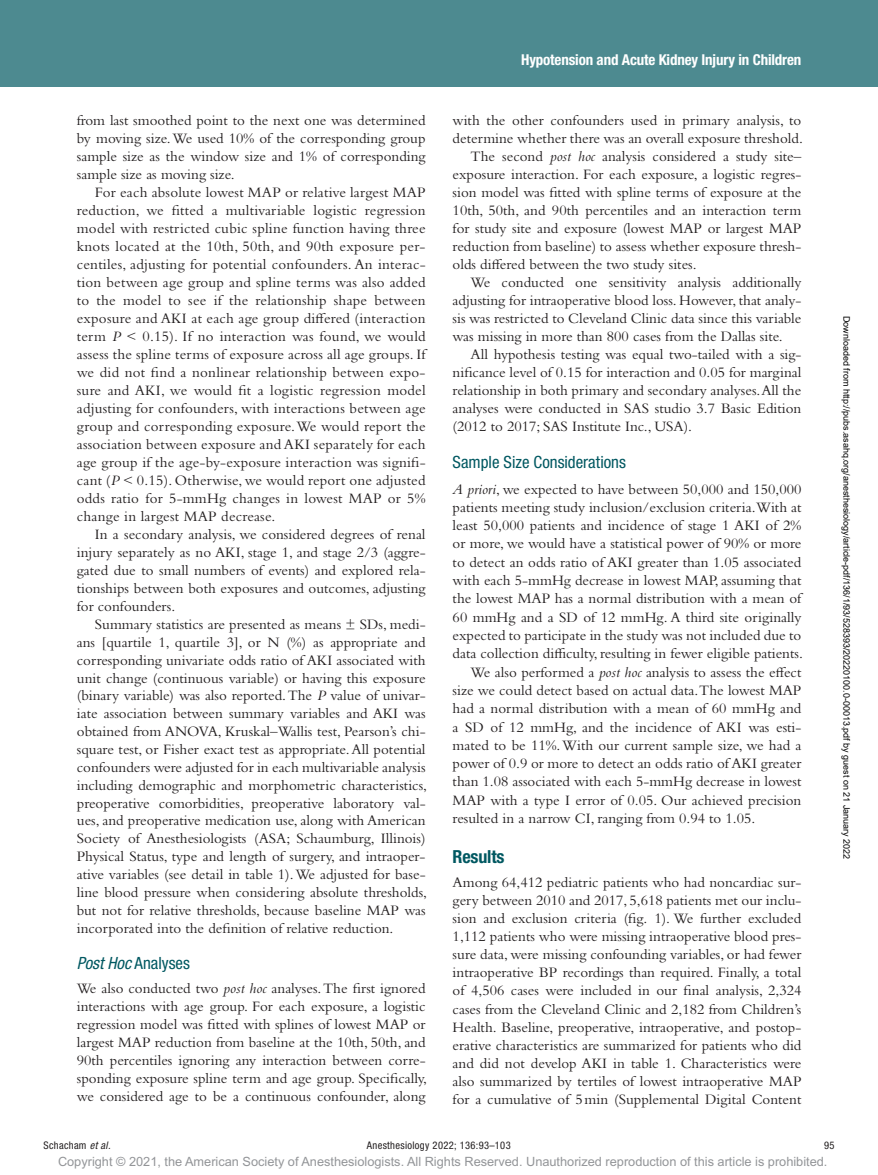
<style>
.page{position:relative;width:878px;height:1175px;background:#fff}
.page>*{position:absolute;margin:0;border:0;box-sizing:border-box;transform-origin:0 0}
.t1{font:700 condensed 18px "Helvetica Neue LT Std";color:#005861}
.t2{font:condensed 16.8px "Helvetica Neue LT Std";color:#005861}
.t3{font:15px/18px "Bembo Std";color:#231f20;text-align:justify}
.t4{font:700 condensed 15px "Helvetica Neue LT Std";letter-spacing:-.01em;color:#fff}
.t5{font:12.75px "Arial MT Std";color:#939598}
.t6{font:condensed 10.5px "Helvetica Neue LT Std";letter-spacing:.03em;color:#231f20}
.t7{font:9px "Arial";color:#000}
.s1{font-style:italic}
</style>
<div class="page">
<div style="left:0;top:0;width:878px;height:86px;background:#4d8a90"></div>
<p class="t3" style="left:77px;top:111px;width:350px">from last smoothed point to the next one was determined by moving size. We used 10% of the corresponding group sample size as the window size and 1% of corresponding sample size as moving size.</p>
<p class="t3" style="left:77px;top:183px;width:350px;text-indent:18px">For each absolute lowest MAP or relative largest MAP reduction, we fitted a multivariable logistic regression model with restricted cubic spline function having three knots located at the 10th, 50th, and 90th exposure per&shy;centiles, adjusting for potential confounders. An interac&shy;tion between age group and spline terms was also added to the model to see if the relationship shape between exposure and AKI at each age group differed (interaction term <span class="s1">P</span> &lt; 0.15). If no interaction was found, we would assess the spline terms of exposure across all age groups. If we did not find a nonlinear relationship between expo&shy;sure and AKI, we would fit a logistic regression model adjusting for confounders, with interactions between age group and corresponding exposure. We would report the association between exposure and AKI separately for each age group if the age-by-exposure interaction was signifi&shy;cant (<span class="s1">P</span> &lt; 0.15). Otherwise, we would report one adjusted odds ratio for 5-mmHg changes in lowest MAP or 5% change in largest MAP decrease.</p>
<p class="t3" style="left:77px;top:525px;width:350px;text-indent:18px">In a secondary analysis, we considered degrees of renal injury separately as no AKI, stage 1, and stage 2/3 (aggre&shy;gated due to small numbers of events) and explored rela&shy;tionships between both exposures and outcomes, adjusting for confounders.</p>
<p class="t3" style="left:77px;top:615px;width:352px;text-indent:18px">Summary statistics are presented as means ± SDs, medi&shy;ans [quartile 1, quartile 3], or N (%) as appropriate and corresponding univariate odds ratio of AKI associated with unit change (continuous variable) or having this exposure (binary variable) was also reported. The <span class="s1">P</span> value of univar&shy;iate association between summary variables and AKI was obtained from ANOVA, Kruskal–Wallis test, Pearson’s chi&shy;square test, or Fisher exact test as appropriate. All potential confounders were adjusted for in each multivariable analysis including demographic and morphometric characteristics, preoperative comorbidities, preoperative laboratory val&shy;ues, and preoperative medication use, along with American Society of Anesthesiologists (ASA; Schaumburg, Illinois)<br>Physical Status, type and length of surgery, and intraoper&shy;ative variables (see detail in table 1). We adjusted for base&shy;line blood pressure when considering absolute thresholds, but not for relative thresholds, because baseline MAP was incorporated into the definition of relative reduction.</p>
<p class="t2" style="left:77px;top:952px;width:115px"><span class="s1">Post Hoc</span> Analyses</p>
<p class="t3" style="left:77px;top:979px;width:352px">We also conducted two <span class="s1">post hoc</span> analyses. The first ignored interactions with age group. For each exposure, a logistic regression model was fitted with splines of lowest MAP or largest MAP reduction from baseline at the 10th, 50th, and 90th percentiles ignoring any interaction between corre&shy;sponding exposure spline term and age group. Specifically, we considered age to be a continuous confounder, along</p>
<p class="t4" style="left:521px;top:51px;width:282px">Hypotension and Acute Kidney Injury in Children</p>
<p class="t3" style="left:452px;top:111px;width:350px">with the other confounders used in primary analysis, to</p>
<p class="t3" style="left:452px;top:129px;width:352px">determine whether there was an overall exposure threshold.</p>
<p class="t3" style="left:470px;top:147px;width:332px">The second <span class="s1">post hoc</span> analysis considered a study site–</p>
<p class="t3" style="left:452px;top:165px;width:350px">exposure interaction. For each exposure, a logistic regres-</p>
<p class="t3" style="left:452px;top:183px;width:350px">sion model was fitted with spline terms of exposure at the</p>
<p class="t3" style="left:452px;top:201px;width:350px">10th, 50th, and 90th percentiles and an interaction term</p>
<p class="t3" style="left:452px;top:219px;width:350px">for study site and exposure (lowest MAP or largest MAP</p>
<p class="t3" style="left:452px;top:237px;width:350px">reduction from baseline) to assess whether exposure thresh-</p>
<p class="t3" style="left:452px;top:255px;width:245px">olds differed between the two study sites.</p>
<p class="t3" style="left:470px;top:273px;width:332px">We conducted one sensitivity analysis additionally</p>
<p class="t3" style="left:452px;top:291px;width:350px">adjusting for intraoperative blood loss. However, that analy-</p>
<p class="t3" style="left:452px;top:309px;width:350px">sis was restricted to Cleveland Clinic data since this variable</p>
<p class="t3" style="left:452px;top:327px;width:331px">was missing in more than 800 cases from the Dallas site.</p>
<p class="t3" style="left:470px;top:345px;width:332px">All hypothesis testing was equal two-tailed with a sig-</p>
<p class="t3" style="left:452px;top:363px;width:350px">nificance level of 0.15 for interaction and 0.05 for marginal</p>
<p class="t3" style="left:452px;top:381px;width:350px">relationship in both primary and secondary analyses. All the</p>
<p class="t3" style="left:452px;top:399px;width:350px">analyses were conducted in SAS studio 3.7 Basic Edition</p>
<p class="t3" style="left:452px;top:417px;width:241px">(2012 to 2017; SAS Institute Inc., USA).</p>
<p class="t2" style="left:452px;top:453px;width:175px">Sample Size Considerations</p>
<p class="t3" style="left:452px;top:479px;width:350px"><span class="s1">A priori</span>, we expected to have between 50,000 and 150,000</p>
<p class="t3" style="left:452px;top:498px;width:350px">patients meeting study inclusion/exclusion criteria.With at</p>
<p class="t3" style="left:452px;top:516px;width:350px">least 50,000 patients and incidence of stage 1 AKI of 2%</p>
<p class="t3" style="left:452px;top:534px;width:350px">or more, we would have a statistical power of 90% or more</p>
<p class="t3" style="left:452px;top:553px;width:350px">to detect an odds ratio of AKI greater than 1.05 associated</p>
<p class="t3" style="left:452px;top:571px;width:350px">with each 5-mmHg decrease in lowest MAP, assuming that</p>
<p class="t3" style="left:452px;top:589px;width:350px">the lowest MAP has a normal distribution with a mean of</p>
<p class="t3" style="left:452px;top:607px;width:350px">60 mmHg and a SD of 12 mmHg. A third site originally</p>
<p class="t3" style="left:452px;top:626px;width:350px">expected to participate in the study was not included due to</p>
<p class="t3" style="left:452px;top:644px;width:352px">data collection difficulty, resulting in fewer eligible patients.</p>
<p class="t3" style="left:470px;top:662px;width:332px">We also performed a <span class="s1">post hoc</span> analysis to assess the effect</p>
<p class="t3" style="left:452px;top:681px;width:350px">size we could detect based on actual data.The lowest MAP</p>
<p class="t3" style="left:452px;top:699px;width:350px">had a normal distribution with a mean of 60 mmHg and</p>
<p class="t3" style="left:452px;top:717px;width:350px">a SD of 12 mmHg, and the incidence of AKI was esti-</p>
<p class="t3" style="left:452px;top:736px;width:350px">mated to be 11%. With our current sample size, we had a</p>
<p class="t3" style="left:452px;top:754px;width:350px">power of 0.9 or more to detect an odds ratio of AKI greater</p>
<p class="t3" style="left:452px;top:772px;width:350px">than 1.08 associated with each 5-mmHg decrease in lowest</p>
<p class="t3" style="left:452px;top:790px;width:350px">MAP with a type I error of 0.05. Our achieved precision</p>
<p class="t3" style="left:452px;top:809px;width:304px">resulted in a narrow CI, ranging from 0.94 to 1.05.</p>
<p class="t1" style="left:452px;top:845px;width:53px">Results</p>
<p class="t3" style="left:452px;top:873px;width:350px">Among 64,412 pediatric patients who had noncardiac sur&shy;gery between 2010 and 2017, 5,618 patients met our inclu&shy;sion and exclusion criteria (fig. 1). We further excluded 1,112 patients who were missing intraoperative blood pres&shy;sure data, were missing confounding variables, or had fewer intraoperative BP recordings than required. Finally, a total of 4,506 cases were included in our final analysis, 2,324 cases from the Cleveland Clinic and 2,182 from Children’s Health. Baseline, preoperative, intraoperative, and postop&shy;erative characteristics are summarized for patients who did and did not develop AKI in table 1. Characteristics were also summarized by tertiles of lowest intraoperative MAP for a cumulative of 5min (Supplemental Digital Content</p>
<p class="t7" style="left:850px;top:315px;width:545px;rotate:90deg">Downloaded from http://pubs.asahq.org/anesthesiology/article-pdf/136/1/93/528393/20220100.0-00013.pdf by guest on 21 January 2022</p>
<p class="t6" style="left:44px;top:1139px;width:68px">Schacham <span class="s1">et al.</span></p>
<p class="t6" style="left:367px;top:1139px;width:145px">Anesthesiology 2022; 136:93–103</p>
<p class="t6" style="left:824px;top:1139px;width:12px">95</p>
<p class="t5" style="left:58px;top:1154px;width:771px">Copyright © 2021, the American Society of Anesthesiologists. All Rights Reserved. Unauthorized reproduction of this article is prohibited.</p>
</div>
